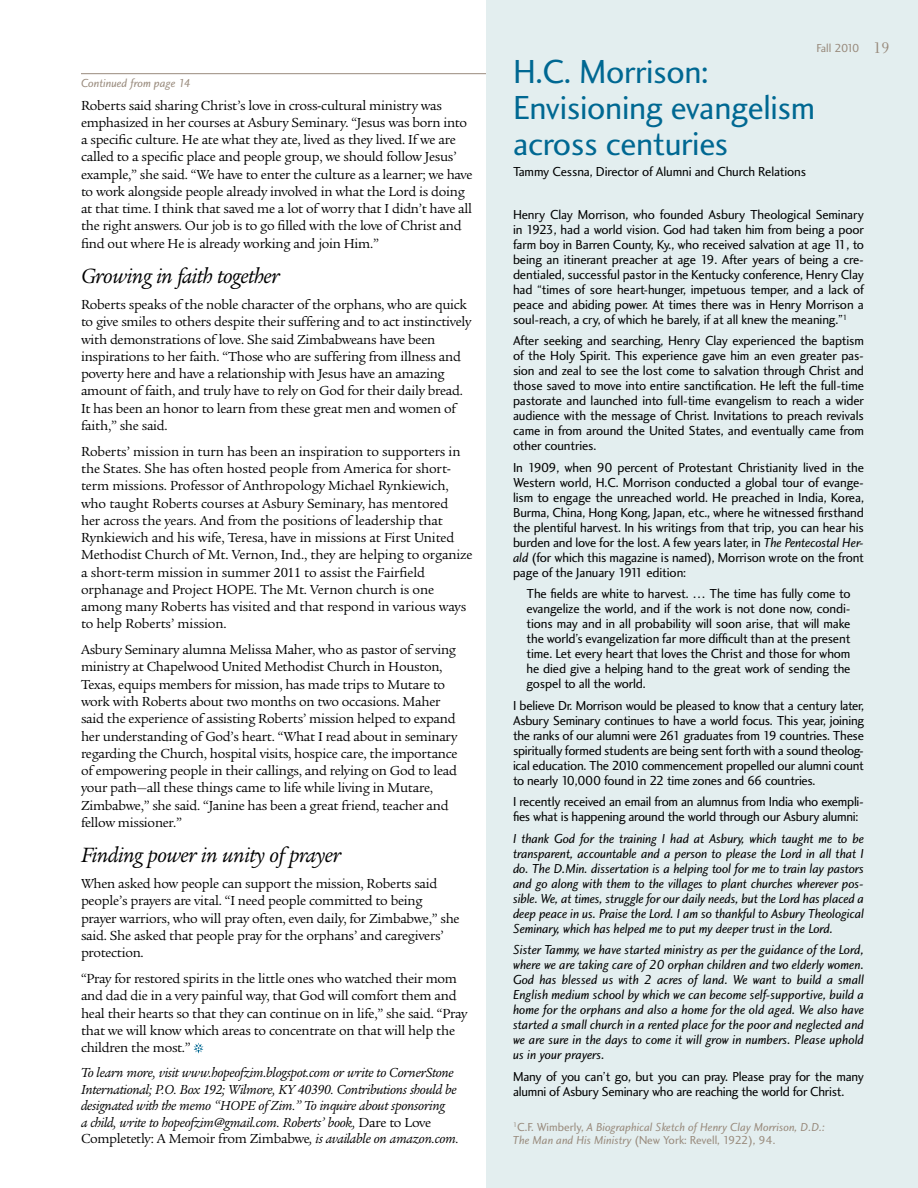
<style>
.page{position:relative;width:918px;height:1188px;background:#fff}
.page>*{position:absolute;margin:0;border:0;box-sizing:border-box;transform-origin:0 0}
.t1{font:34.5px/36px "Charlotte Sans Book Plain";letter-spacing:-.01em;color:#006892}
.t2{font:italic 22.5px "Legacy Ser ITC";letter-spacing:-.02em;color:#000}
.t3{font:14.25px/17.2px "Legacy Ser ITC";letter-spacing:-.02em;color:#000}
.t4{font:italic 14.25px/16.5px "Legacy Ser ITC";letter-spacing:-.02em;color:#000}
.t5{font:13.5px/15px "Charlotte Sans Book Plain";letter-spacing:-.02em;color:#000;text-align:justify}
.t6{font:13.5px/15px "Charlotte Sans Book Italic Plain";letter-spacing:-.01em;color:#000;text-align:justify}
.t7{font:12px "Charlotte Sans Book Italic Plain";color:#998b7d}
.t8{font:12px "Charlotte Sans Book Plain";letter-spacing:-.025em;color:#998b7d}
.t9{font:12px "Charlotte Sans Book Plain";letter-spacing:-.07em;color:#998b7d}
.s1{font-style:normal}
.s2{font-family:"Filosofia Fractions";font-size:16.5px}
.s3{font-family:"Charlotte Sans Book Italic Plain"}
.s4{font-family:"Charlotte Sans Book Plain"}
</style>
<div class="page">
<div style="left:486px;top:0;width:432px;height:1188px;background:#e3eeef"></div>
<svg style="left:194px;top:1043px;width:9px;height:11px"></svg>
<hr style="left:81px;top:73px;width:405px;height:1px;background:#998b7d">
<p class="t7" style="left:81px;top:76px;width:112px">Continued from page 14</p>
<p class="t3" style="left:81px;top:97px;width:393px">Roberts said sharing Christ’s love in cross-cultural ministry was emphasized in her courses at Asbury Seminary. “Jesus was born into a specific culture. He ate what they ate, lived as they lived. If we are called to a specific place and people group, we should follow Jesus’ example,” she said. “We have to enter the culture as a learner; we have to work alongside people already involved in what the Lord is doing at that time. I think that saved me a lot of worry that I didn’t have all the right answers. Our job is to go filled with the love of Christ and find out where He is already working and join Him.”</p>
<h2 class="t2" style="left:81px;top:263px;width:200px">Growing in faith together</h2>
<p class="t3" style="left:81px;top:296px;width:392px">Roberts speaks of the noble character of the orphans, who are quick to give smiles to others despite their suffering and to act instinctively with demonstrations of love. She said Zimbabweans have been inspirations to her faith. “Those who are suffering from illness and poverty here and have a relationship with Jesus have an amazing amount of faith, and truly have to rely on God for their daily bread.<br>It has been an honor to learn from these great men and women of faith,” she said.</p>
<p class="t3" style="left:81px;top:443px;width:393px">Roberts’ mission in turn has been an inspiration to supporters in the States. She has often hosted people from America for short&shy;term missions. Professor of Anthropology Michael Rynkiewich, who taught Roberts courses at Asbury Seminary, has mentored<br>her across the years. And from the positions of leadership that Rynkiewich and his wife, Teresa, have in missions at First United Methodist Church of Mt. Vernon, Ind., they are helping to organize a short-term mission in summer 2011 to assist the Fairfield orphanage and Project HOPE. The Mt. Vernon church is one among many Roberts has visited and that respond in various ways to help Roberts’ mission.</p>
<p class="t3" style="left:81px;top:641px;width:378px">Asbury Seminary alumna Melissa Maher, who as pastor of serving ministry at Chapelwood United Methodist Church in Houston, Texas, equips members for mission, has made trips to Mutare to work with Roberts about two months on two occasions. Maher said the experience of assisting Roberts’ mission helped to expand her understanding of God’s heart. “What I read about in seminary regarding the Church, hospital visits, hospice care, the importance of empowering people in their callings, and relying on God to lead your path—all these things came to life while living in Mutare, Zimbabwe,” she said. “Janine has been a great friend, teacher and fellow missioner.”</p>
<h2 class="t2" style="left:81px;top:842px;width:262px">Finding power in unity of prayer</h2>
<p class="t3" style="left:81px;top:875px;width:380px">When asked how people can support the mission, Roberts said people’s prayers are vital. “I need people committed to being prayer warriors, who will pray often, even daily, for Zimbabwe,” she said. She asked that people pray for the orphans’ and caregivers’ protection.</p>
<p class="t3" style="left:81px;top:970px;width:388px">“Pray for restored spirits in the little ones who watched their mom and dad die in a very painful way, that God will comfort them and heal their hearts so that they can continue on in life,” she said. “Pray that we will know which areas to concentrate on that will help the children the most.”</p>
<p class="t4" style="left:81px;top:1065px;width:379px">To learn more, visit www.hopeofzim.blogspot.com or write to CornerStone International; P.O. Box 192; Wilmore, KY 40390. Contributions should be designated with the memo “HOPE of Zim.” To inquire about sponsoring<br>a child, write to hopeofzim@gmail.com. Roberts’ book, <span class="s1">Dare to Love Completetly: A Memoir from Zimbabwe</span>, is available on amazon.com.</p>
<p class="t9" style="left:816px;top:41px;width:75px">Fall 2010 <span class="s2">19</span></p>
<h1 class="t1" style="left:513px;top:53px;width:304px">H.C. Morrison:<br>Envisioning evangelism across centuries</h1>
<p class="t5" style="left:513px;top:164px;width:295px">Tammy Cessna, Director of Alumni and Church Relations</p>
<p class="t5" style="left:513px;top:207px;width:353px">Henry Clay Morrison, who founded Asbury Theological Seminary in 1923, had a world vision. God had taken him from being a poor farm boy in Barren County, Ky., who received salvation at age 11, to being an itinerant preacher at age 19. After years of being a cre&shy;dentialed, successful pastor in the Kentucky conference, Henry Clay had “times of sore heart-hunger, impetuous temper, and a lack of peace and abiding power. At times there was in Henry Morrison a soul-reach, a cry, of which he barely, if at all knew the meaning.”<sup>1</sup></p>
<p class="t5" style="left:513px;top:333px;width:353px">After seeking and searching, Henry Clay experienced the baptism of the Holy Spirit. This experience gave him an even greater pas&shy;sion and zeal to see the lost come to salvation through Christ and those saved to move into entire sanctification. He left the full-time pastorate and launched into full-time evangelism to reach a wider audience with the message of Christ. Invitations to preach revivals came in from around the United States, and eventually came from other countries.</p>
<p class="t5" style="left:513px;top:460px;width:353px">In 1909, when 90 percent of Protestant Christianity lived in the Western world, H.C. Morrison conducted a global tour of evange&shy;lism to engage the unreached world. He preached in India, Korea, Burma, China, Hong Kong, Japan, etc., where he witnessed firsthand the plentiful harvest. In his writings from that trip, you can hear his burden and love for the lost. A few years later, in <span class="s3">The Pentecostal Her&shy;ald</span> (for which this magazine is named), Morrison wrote on the front page of the January 1911 edition:</p>
<p class="t5" style="left:526px;top:586px;width:326px">The fields are white to harvest. … The time has fully come to evangelize the world, and if the work is not done now, condi&shy;tions may and in all probability will soon arise, that will make the world’s evangelization far more difficult than at the present time. Let every heart that loves the Christ and those for whom he died give a helping hand to the great work of sending the gospel to all the world.</p>
<p class="t5" style="left:513px;top:698px;width:353px">I believe Dr. Morrison would be pleased to know that a century later, Asbury Seminary continues to have a world focus. This year, joining the ranks of our alumni were 261 graduates from 19 countries. These spiritually formed students are being sent forth with a sound theolog&shy;ical education. The 2010 commencement propelled our alumni count to nearly 10,000 found in 22 time zones and 66 countries.</p>
<p class="t5" style="left:513px;top:794px;width:352px">I recently received an email from an alumnus from India who exempli&shy;fies what is happening around the world through our Asbury alumni:</p>
<p class="t6" style="left:513px;top:831px;width:353px">I thank God for the training I had at Asbury, which taught me to be transparent, accountable and a person to please the Lord in all that I do. The D.Min. dissertation is a helping tool for me to train lay pastors and go along with them to the villages to plant churches wherever pos&shy;sible. We, at times, struggle for our daily needs, but the Lord has placed a deep peace in us. Praise the Lord. I am so thankful to Asbury Theological Seminary, which has helped me to put my deeper trust in the Lord.</p>
<p class="t6" style="left:513px;top:942px;width:353px">Sister Tammy, we have started ministry as per the guidance of the Lord, where we are taking care of 20 orphan children and two elderly women.<br>God has blessed us with 2 acres of land. We want to build a small English medium school by which we can become self-supportive, build a home for the orphans and also a home for the old aged. We also have started a small church in a rented place for the poor and neglected and we are sure in the days to come it will grow in numbers. Please uphold us in your prayers.</p>
<p class="t5" style="left:513px;top:1069px;width:353px">Many of you can’t go, but you can pray. Please pray for the many alumni of Asbury Seminary who are reaching the world for Christ.</p>
<p class="t7" style="left:513px;top:1120px;width:314px"><sup>1</sup><span class="s4">C.F. Wimberly,</span> A Biographical Sketch of Henry Clay Morrison, D.D.:</p>
<p class="t8" style="left:513px;top:1133px;width:264px"><span class="s3">The Man and His Ministry</span> (New York: Revell, 1922), 94.</p>
</div>
